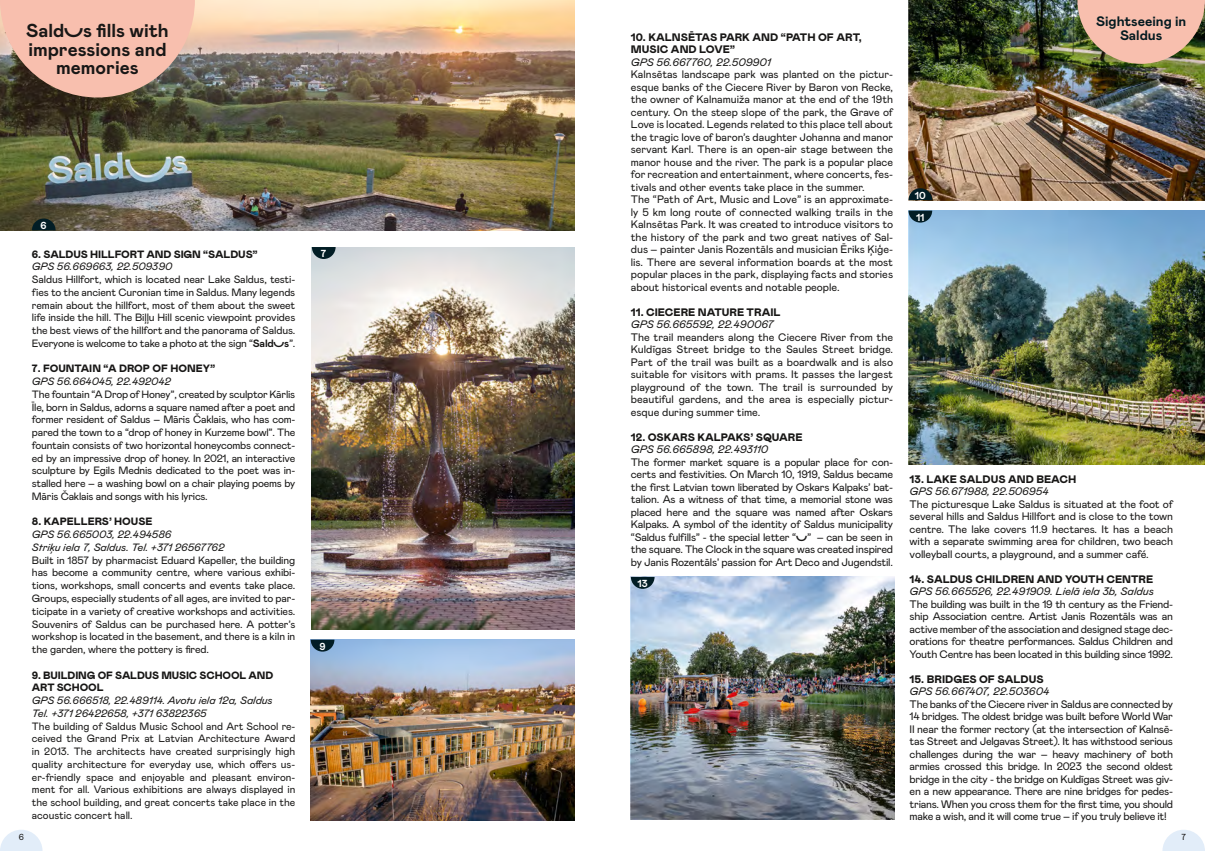
<style>
.page{position:relative;width:1205px;height:851px;background:#fff}
.page>*{position:absolute;margin:0;border:0;box-sizing:border-box;transform-origin:0 0}
.t1{font:700 18.75px/18.8px "Mabry Pro";color:#181716;text-align:center}
.t2{font:700 13.75px/13.8px "Mabry Pro";color:#031a20;text-align:center}
.t3{font:10.88px/12.5px "Mabry Pro";color:#181716;text-align:justify}
.t4{font:900 10.88px/12.5px "Mabry Pro";color:#181716}
.t5{font:italic 10.88px "Mabry Pro";color:#181716}
.t6{font:10.62px/12.8px "Mabry Pro";letter-spacing:-.015em;color:#181716;text-align:justify}
.t7{font:italic 10.62px/12.8px "Mabry Pro";color:#181716}
.t8{font:900 10.62px/12.8px "Mabry Pro";letter-spacing:-.01em;color:#181716}
.t9{font:700 10.12px "Mabry Pro";color:#fff}
.t10{font:8.75px "Mabry Pro";color:#181716}
.s1{font-family:"Overpriced Mabry"}
.s2{font-family:"Overpriced Mabry";font-weight:700}
</style>
<div class="page">
<svg style="left:1162px;top:830px;width:43px;height:20px"></svg>
<img style="left:908px;top:0;width:297px;height:200px">
<img style="left:908px;top:210px;width:297px;height:255px">
<img style="left:0;top:0;width:574px;height:230px">
<img style="left:312px;top:247px;width:262px;height:382px">
<img style="left:311px;top:639px;width:263px;height:181px">
<img style="left:631px;top:576px;width:264px;height:243px">
<svg style="left:0;top:830px;width:43px;height:20px"></svg>
<svg style="left:0;top:0;width:195px;height:97px;background:#d8aa9a"></svg>
<svg style="left:1077px;top:0;width:128px;height:64px;background:#d6ad93"></svg>
<svg style="left:32px;top:218px;width:24px;height:12px"></svg>
<svg style="left:908px;top:188px;width:24px;height:12px"></svg>
<svg style="left:312px;top:247px;width:24px;height:12px"></svg>
<svg style="left:908px;top:210px;width:24px;height:12px"></svg>
<svg style="left:631px;top:576px;width:23px;height:12px"></svg>
<svg style="left:311px;top:639px;width:23px;height:12px"></svg>
<h1 class="t1" style="left:26px;top:20px;width:144px"><span class="s1">Saldus</span> fills with impressions and memories</h1>
<p class="t4" style="left:631px;top:30px;width:232px">10. KALNSĒTAS PARK AND “PATH OF ART,<br>MUSIC AND LOVE”</p>
<p class="t5" style="left:631px;top:54px;width:141px">GPS 56.667760, 22.509901</p>
<p class="t3" style="left:631px;top:67px;width:264px;text-align:left">Kalnsētas landscape park was planted on the pictur&shy;esque banks of the Ciecere River by Baron von Recke, the owner of Kalnamuiža manor at the end of the 19th century. On the steep slope of the park, the Grave of Love is located. Legends related to this place tell about the tragic love of baron’s daughter Johanna and manor servant Karl. There is an open-air stage between the manor house and the river. The park is a popular place for recreation and entertainment, where concerts, fes&shy;tivals and other events take place in the summer.<br>The “Path of Art, Music and Love” is an approximate&shy;ly 5 km long route of connected walking trails in the Kalnsētas Park. It was created to introduce visitors to the history of the park and two great natives of Sal&shy;dus – painter Janis Rozentāls and musician Ēriks Ķiģe&shy;lis. There are several information boards at the most popular places in the park, displaying facts and stories about historical events and notable people.</p>
<p class="t4" style="left:631px;top:305px;width:151px">11. CIECERE NATURE TRAIL</p>
<p class="t5" style="left:631px;top:317px;width:144px">GPS 56.665592, 22.490067</p>
<p class="t3" style="left:631px;top:330px;width:264px">The trail meanders along the Ciecere River from the Kuldīgas Street bridge to the Saules Street bridge.<br>Part of the trail was built as a boardwalk and is also suitable for visitors with prams. It passes the largest playground of the town. The trail is surrounded by beautiful gardens, and the area is especially pictur&shy;esque during summer time.</p>
<p class="t4" style="left:631px;top:430px;width:173px">12. OSKARS KALPAKS’ SQUARE</p>
<p class="t5" style="left:631px;top:442px;width:139px">GPS 56.665898, 22.493110</p>
<p class="t3" style="left:631px;top:455px;width:264px">The former market square is a popular place for con&shy;certs and festivities. On March 10, 1919, Saldus became the first Latvian town liberated by Oskars Kalpaks’ bat&shy;talion. As a witness of that time, a memorial stone was placed here and the square was named after Oskars Kalpaks. A symbol of the identity of Saldus municipality “Saldus fulfills” - the special letter “<span class="s2">u</span>” – can be seen in the square. The Clock in the square was created inspired by Janis Rozentāls' passion for Art Deco and Jugendstil.</p>
<p class="t9" style="left:41px;top:218px;width:8px">6</p>
<p class="t9" style="left:321px;top:246px;width:7px">7</p>
<p class="t8" style="left:32px;top:247px;width:227px">6. SALDUS HILLFORT AND SIGN “SALDUS”</p>
<p class="t7" style="left:32px;top:259px;width:142px">GPS 56.669663, 22.509390</p>
<p class="t6" style="left:32px;top:272px;width:265px">Saldus Hillfort, which is located near Lake Saldus, testi&shy;fies to the ancient Curonian time in Saldus. Many legends remain about the hillfort, most of them about the sweet life inside the hill. The Biļļu Hill scenic viewpoint provides the best views of the hillfort and the panorama of Saldus.<br>Everyone is welcome to take a photo at the sign “<span class="s2">Saldus</span>”.</p>
<p class="t8" style="left:32px;top:362px;width:185px">7. FOUNTAIN “A DROP OF HONEY”</p>
<p class="t7" style="left:32px;top:374px;width:140px">GPS 56.664045, 22.492042</p>
<p class="t6" style="left:32px;top:387px;width:265px">The fountain “A Drop of Honey”, created by sculptor Kārlis Īle, born in Saldus, adorns a square named after a poet and former resident of Saldus – Māris Čaklais, who has com&shy;pared the town to a “drop of honey in Kurzeme bowl”. The fountain consists of two horizontal honeycombs connect&shy;ed by an impressive drop of honey. In 2021, an interactive sculpture by Egils Mednis dedicated to the poet was in&shy;stalled here – a washing bowl on a chair playing poems by Māris Čaklais and songs with his lyrics.</p>
<p class="t8" style="left:32px;top:515px;width:122px">8. KAPELLERS’ HOUSE</p>
<p class="t7" style="left:32px;top:527px;width:194px">GPS 56.665003, 22.494586<br>Striķu iela 7, Saldus. Tel. +371 26567762</p>
<p class="t6" style="left:32px;top:553px;width:265px">Built in 1857 by pharmacist Eduard Kapeller, the building has become a community centre, where various exhibi&shy;tions, workshops, small concerts and events take place.<br>Groups, especially students of all ages, are invited to par&shy;ticipate in a variety of creative workshops and activities.<br>Souvenirs of Saldus can be purchased here. A potter’s workshop is located in the basement, and there is a kiln in the garden, where the pottery is fired.</p>
<p class="t8" style="left:32px;top:668px;width:243px">9. BUILDING OF SALDUS MUSIC SCHOOL AND<br>ART SCHOOL</p>
<p class="t7" style="left:32px;top:693px;width:242px">GPS 56.666518, 22.489114. Avotu iela 12a, Saldus<br>Tel. +371 26422658, +371 63822365</p>
<p class="t6" style="left:32px;top:718px;width:265px">The building of Saldus Music School and Art School re&shy;ceived the Grand Prix at Latvian Architecture Award in 2013. The architects have created surprisingly high quality architecture for everyday use, which offers us&shy;er-friendly space and enjoyable and pleasant environ&shy;ment for all. Various exhibitions are always displayed in the school building, and great concerts take place in the acoustic concert hall.</p>
<p class="t9" style="left:637px;top:576px;width:12px">13</p>
<p class="t9" style="left:319px;top:638px;width:8px">9</p>
<p class="t10" style="left:19px;top:831px;width:7px">6</p>
<p class="t9" style="left:915px;top:188px;width:12px">10</p>
<p class="t9" style="left:916px;top:210px;width:10px">11</p>
<p class="t2" style="left:1096px;top:14px;width:92px">Sightseeing in<br>Saldus</p>
<p class="t4" style="left:909px;top:472px;width:168px">13. LAKE SALDUS AND BEACH</p>
<p class="t5" style="left:909px;top:483px;width:141px">GPS 56.671988, 22.506954</p>
<p class="t3" style="left:909px;top:497px;width:265px">The picturesque Lake Saldus is situated at the foot of several hills and Saldus Hillfort and is close to the town centre. The lake covers 11.9 hectares. It has a beach with a separate swimming area for children, two beach volleyball courts, a playground, and a summer café.</p>
<p class="t4" style="left:909px;top:572px;width:245px">14. SALDUS CHILDREN AND YOUTH CENTRE</p>
<p class="t5" style="left:909px;top:583px;width:246px">GPS 56.665526, 22.491909. Lielā iela 3b, Saldus</p>
<p class="t3" style="left:909px;top:597px;width:265px">The building was built in the 19 th century as the Friend&shy;ship Association centre. Artist Janis Rozentāls was an active member of the association and designed stage dec&shy;orations for theatre performances. Saldus Children and Youth Centre has been located in this building since 1992.</p>
<p class="t4" style="left:909px;top:672px;width:135px">15. BRIDGES OF SALDUS</p>
<p class="t5" style="left:909px;top:683px;width:141px">GPS 56.667407, 22.503604</p>
<p class="t3" style="left:909px;top:697px;width:265px">The banks of the Ciecere river in Saldus are connected by 14 bridges. The oldest bridge was built before World War II near the former rectory (at the intersection of Kalnsē&shy;tas Street and Jelgavas Street). It has withstood serious challenges during the war – heavy machinery of both armies crossed this bridge. In 2023 the second oldest bridge in the city - the bridge on Kuldīgas Street was giv&shy;en a new appearance. There are nine bridges for pedes&shy;trians. When you cross them for the first time, you should make a wish, and it will come true – if you truly believe it!</p>
<p class="t10" style="left:1181px;top:831px;width:6px">7</p>
</div>
